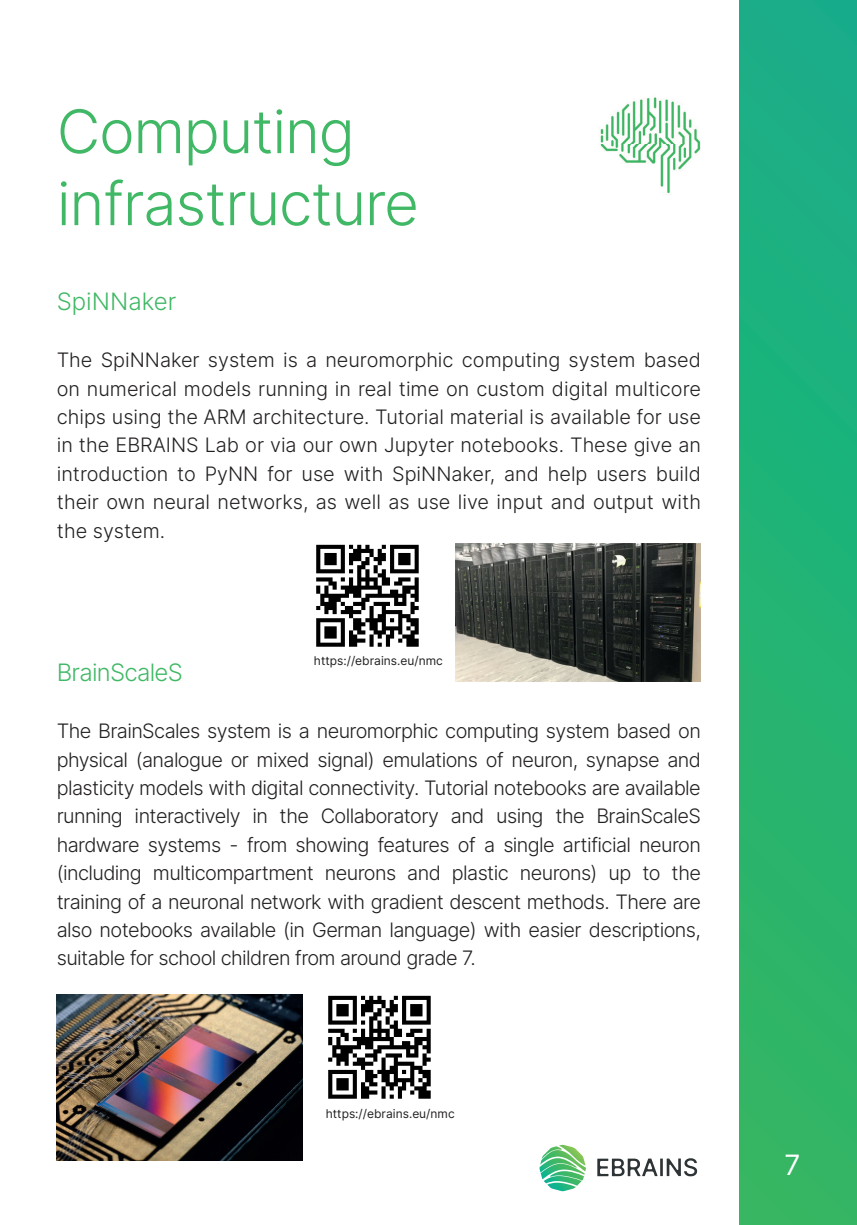
<style>
.page{position:relative;width:857px;height:1225px;background:#fff}
.page>*{position:absolute;margin:0;border:0;box-sizing:border-box;transform-origin:0 0}
.t1{font:300 60px/72px "Inter";letter-spacing:-.02em;color:#40b865}
.t2{font:28px "Inter V";color:#fff}
.t3{font:300 24px "Inter";letter-spacing:-.03em;color:#40b865}
.t4{font:300 24px "Inter";color:#40b865}
.t5{font:300 19.8px/28.4px "Inter";letter-spacing:-.025em;color:#231f20;text-align:justify}
.t6{font:12px "Inter V";color:#231f20}
</style>
<div class="page">
<div style="left:739px;top:0;width:117px;height:1225px;background:linear-gradient(to bottom,#16af8a,#33b761)"></div>
<svg style="left:597px;top:1158px;width:99px;height:18px"></svg>
<img style="left:539px;top:1144px;width:46px;height:47px">
<img style="left:455px;top:543px;width:245px;height:138px">
<img style="left:57px;top:995px;width:245px;height:165px">
<img style="left:600px;top:97px;width:100px;height:97px">
<img style="left:316px;top:544px;width:103px;height:103px">
<img style="left:328px;top:995px;width:103px;height:104px">
<h1 class="t1" style="left:57px;top:95px;width:363px">Computing infrastructure</h1>
<p class="t4" style="left:57px;top:285px;width:121px">SpiNNaker</p>
<p class="t5" style="left:57px;top:345px;width:645px">The SpiNNaker system is a neuromorphic computing system based on numerical models running in real time on custom digital multicore chips using the ARM architecture. Tutorial material is available for use in the EBRAINS Lab or via our own Jupyter notebooks. These give an introduction to PyNN for use with SpiNNaker, and help users build their own neural networks, as well as use live input and output with the system.</p>
<p class="t3" style="left:57px;top:655px;width:128px">BrainScaleS</p>
<p class="t6" style="left:314px;top:651px;width:130px">https://ebrains.eu/nmc</p>
<p class="t5" style="left:57px;top:716px;width:645px">The BrainScales system is a neuromorphic computing system based on physical (analogue or mixed signal) emulations of neuron, synapse and plasticity models with digital connectivity. Tutorial notebooks are available running interactively in the Collaboratory and using the BrainScaleS hardware systems - from showing features of a single artificial neuron (including multicompartment neurons and plastic neurons) up to the training of a neuronal network with gradient descent methods. There are also notebooks available (in German language) with easier descriptions, suitable for school children from around grade 7.</p>
<p class="t6" style="left:325px;top:1104px;width:130px">https://ebrains.eu/nmc</p>
<h2 class="t2" style="left:784px;top:1144px;width:17px">7</h2>
</div>
